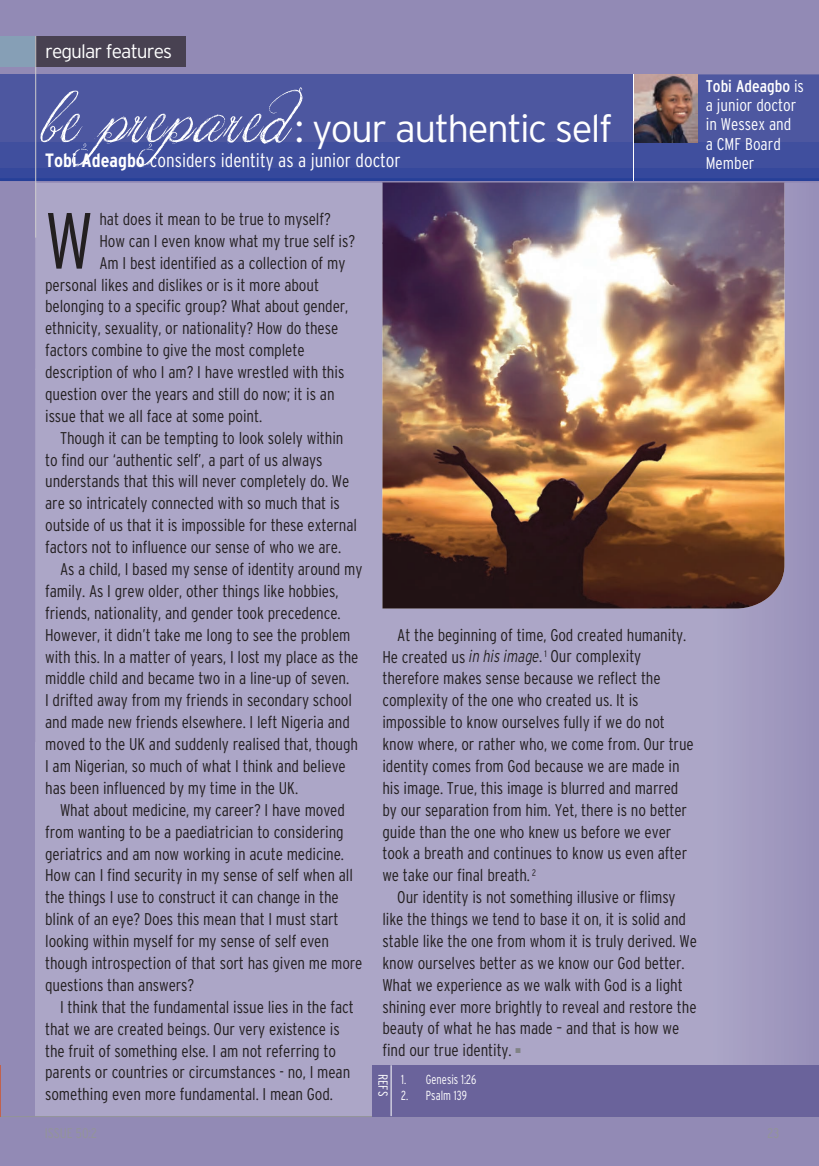
<style>
.page{position:relative;width:819px;height:1166px;background:#928ab5}
.page>*{position:absolute;margin:0;border:0;box-sizing:border-box;transform-origin:0 0}
.t1{font:300 condensed 79.45px "Interstate";color:#231f20}
.t2{font:300 38.5px "Interstate";letter-spacing:-.04em;color:#fff}
.t3{font:300 condensed 19.25px "Interstate";color:#fff}
.t4{font:300 19.25px "Interstate";letter-spacing:-.05em;color:#fff}
.t5{font:300 condensed 16.97px/21.9px "Interstate";letter-spacing:-.005em;color:#231f20}
.t6{font:300 condensed 16.97px/19.2px "Interstate";color:#fff}
.t7{font:300 condensed 14px "Interstate";color:#939598}
.t8{font:300 condensed 13.12px "Interstate";color:#fff;scale:.9 1}
.t9{font:300 condensed 13.12px "Interstate";color:#fff}
.t10{font:7px "Zapf Dingbats ITC";color:#808285}
.s1{font-family:"Jellyka King's Hat";font-weight:400;font-size:63px}
.s2{font-weight:400}
.s3{font-weight:700}
.s4{font-style:italic;font-stretch:normal}
</style>
<div class="page">
<div style="left:35px;top:743px;width:723px;height:373px;background:#aca6c7"></div>
<div style="left:758px;top:183px;width:35px;height:882px;background:#9f98be"></div>
<div style="left:35px;top:370px;width:361px;height:373px;background:#aca6c7"></div>
<div style="left:396px;top:608px;width:363px;height:135px;background:#aca6c7"></div>
<div style="left:35px;top:183px;width:347px;height:187px;background:#aca6c7"></div>
<div style="left:0;top:36px;width:186px;height:31px;background:#484151"></div>
<div style="left:0;top:36px;width:35px;height:31px;background:#869fb6"></div>
<div style="left:634px;top:74px;width:185px;height:69px;background:#4d57a0"></div>
<div style="left:0;top:74px;width:633px;height:69px;background:#4d57a0"></div>
<div style="left:634px;top:143px;width:185px;height:26px;background:#404f9e"></div>
<div style="left:0;top:143px;width:633px;height:26px;background:#404f9e"></div>
<div style="left:634px;top:169px;width:185px;height:9px;background:#35489c"></div>
<div style="left:0;top:169px;width:633px;height:9px;background:#35489c"></div>
<hr style="left:634px;top:178px;width:185px;height:1px;background:#284199">
<hr style="left:0;top:178px;width:633px;height:1px;background:#284199">
<hr style="left:634px;top:181px;width:185px;height:1px;background:#6b6ba9">
<hr style="left:0;top:181px;width:633px;height:1px;background:#6b6ba9">
<hr style="left:634px;top:179px;width:185px;height:2px;background:#263f98">
<hr style="left:0;top:179px;width:633px;height:2px;background:#263f98">
<hr style="left:35px;top:36px;width:1px;height:202px;background:#cdcbcd">
<img style="left:634px;top:74px;width:63px;height:68px">
<hr style="left:633px;top:74px;width:1px;height:107px;background:#fff">
<hr style="left:0;top:1116px;width:819px;height:1px;background:#939598">
<hr style="left:0;top:1065px;width:1px;height:51px;background:#c1614d">
<div style="left:372px;top:1065px;width:447px;height:51px;background:#6a639b"></div>
<hr style="left:390px;top:1065px;width:1px;height:51px;background:#fff">
<img style="left:784px;top:183px;width:1px;height:382px">
<img style="left:382px;top:183px;width:402px;height:425px">
<p class="t4" style="left:45px;top:40px;width:128px">regular features</p>
<h2 class="t2" style="left:45px;top:106px;width:569px"><span class="s1">be prepared</span>: your authentic self</h2>
<p class="t6" style="left:705px;top:76px;width:100px"><span class="s2">Tobi Adeagbo</span> is a junior doctor in Wessex and<br>a cMf board<br>Member</p>
<p class="t3" style="left:45px;top:149px;width:357px"><span class="s3">Tobi Adeagbo</span> considers identity as a junior doctor</p>
<h1 class="t1" style="left:45px;top:195px;width:49px">W</h1>
<p class="t5" style="left:99px;top:208px;width:233px">hat does it mean to be true to myself?</p>
<p class="t5" style="left:99px;top:230px;width:257px">How can I even know what my true self is?</p>
<p class="t5" style="left:99px;top:252px;width:247px">am I best identified as a collection of my</p>
<p class="t5" style="left:45px;top:274px;width:275px">personal likes and dislikes or is it more about</p>
<p class="t5" style="left:45px;top:296px;width:305px">belonging to a specific group? What about gender,</p>
<p class="t5" style="left:45px;top:317px;width:295px">ethnicity, sexuality, or nationality? How do these</p>
<p class="t5" style="left:45px;top:339px;width:261px">factors combine to give the most complete</p>
<p class="t5" style="left:45px;top:361px;width:301px">description of who I am? I have wrestled with this</p>
<p class="t5" style="left:45px;top:383px;width:291px">question over the years and still do now; it is an</p>
<p class="t5" style="left:45px;top:405px;width:218px">issue that we all face at some point.</p>
<p class="t5" style="left:60px;top:427px;width:285px">though it can be tempting to look solely within</p>
<p class="t5" style="left:45px;top:449px;width:279px">to find our ‘authentic self’, a part of us always</p>
<p class="t5" style="left:45px;top:471px;width:306px">understands that this will never completely do. We</p>
<p class="t5" style="left:45px;top:492px;width:296px">are so intricately connected with so much that is</p>
<p class="t5" style="left:45px;top:514px;width:313px">outside of us that it is impossible for these external</p>
<p class="t5" style="left:45px;top:536px;width:297px">factors not to influence our sense of who we are.</p>
<p class="t5" style="left:60px;top:558px;width:304px">as a child, I based my sense of identity around my</p>
<p class="t5" style="left:45px;top:580px;width:295px">family. as I grew older, other things like hobbies,</p>
<p class="t5" style="left:45px;top:602px;width:297px">friends, nationality, and gender took precedence.</p>
<p class="t5" style="left:45px;top:624px;width:307px">However, it didn’t take me long to see the problem</p>
<p class="t5" style="left:45px;top:646px;width:315px">with this. In a matter of years, I lost my place as the</p>
<p class="t5" style="left:45px;top:668px;width:305px">middle child and became two in a line-up of seven.</p>
<p class="t5" style="left:45px;top:689px;width:308px">I drifted away from my friends in secondary school</p>
<p class="t5" style="left:45px;top:711px;width:306px">and made new friends elsewhere. I left nigeria and</p>
<p class="t5" style="left:45px;top:733px;width:314px">moved to the UK and suddenly realised that, though</p>
<p class="t5" style="left:45px;top:755px;width:302px">I am nigerian, so much of what I think and believe</p>
<p class="t5" style="left:45px;top:777px;width:254px">has been influenced by my time in the UK.</p>
<p class="t5" style="left:60px;top:799px;width:286px">What about medicine, my career? I have moved</p>
<p class="t5" style="left:45px;top:821px;width:300px">from wanting to be a paediatrician to considering</p>
<p class="t5" style="left:45px;top:843px;width:300px">geriatrics and am now working in acute medicine.</p>
<p class="t5" style="left:45px;top:864px;width:309px">How can I find security in my sense of self when all</p>
<p class="t5" style="left:45px;top:886px;width:295px">the things I use to construct it can change in the</p>
<p class="t5" style="left:45px;top:908px;width:295px">blink of an eye? does this mean that I must start</p>
<p class="t5" style="left:45px;top:930px;width:285px">looking within myself for my sense of self even</p>
<p class="t5" style="left:45px;top:952px;width:319px">though introspection of that sort has given me more</p>
<p class="t5" style="left:45px;top:974px;width:151px">questions than answers?</p>
<p class="t5" style="left:60px;top:996px;width:295px">I think that the fundamental issue lies in the fact</p>
<p class="t5" style="left:45px;top:1018px;width:296px">that we are created beings. Our very existence is</p>
<p class="t5" style="left:45px;top:1039px;width:292px">the fruit of something else. I am not referring to</p>
<p class="t5" style="left:45px;top:1061px;width:307px">parents or countries or circumstances - no, I mean</p>
<p class="t5" style="left:45px;top:1083px;width:289px">something even more fundamental. I mean god.</p>
<p class="t5" style="left:382px;top:624px;width:313px;text-indent:15px">at the beginning of time, god created humanity.<br>He created us <span class="s4">in his image</span>. <sup>1</sup> Our complexity therefore makes sense because we reflect the complexity of the one who created us. It is impossible to know ourselves fully if we do not know where, or rather who, we come from. Our true identity comes from god because we are made in his image. true, this image is blurred and marred by our separation from him. Yet, there is no better guide than the one who knew us before we ever took a breath and continues to know us even after we take our final breath. <sup>2</sup></p>
<p class="t5" style="left:382px;top:886px;width:316px;text-indent:15px">Our identity is not something illusive or flimsy like the things we tend to base it on, it is solid and stable like the one from whom it is truly derived. We know ourselves better as we know our god better.<br>What we experience as we walk with god is a light shining ever more brightly to reveal and restore the beauty of what he has made – and that is how we find our true identity.</p>
<p class="t10" style="left:515px;top:1046px;width:7px">■</p>
<p class="t9" style="left:390px;top:1074px;width:24px;rotate:90deg">rEfS</p>
<p class="t8" style="left:401px;top:1072px;width:85px">1. genesis 1:26</p>
<p class="t8" style="left:401px;top:1088px;width:75px">2. psalm 139</p>
<p class="t7" style="left:45px;top:1124px;width:54px">ISSUE 50:2</p>
<p class="t7" style="left:767px;top:1124px;width:13px">23</p>
</div>
